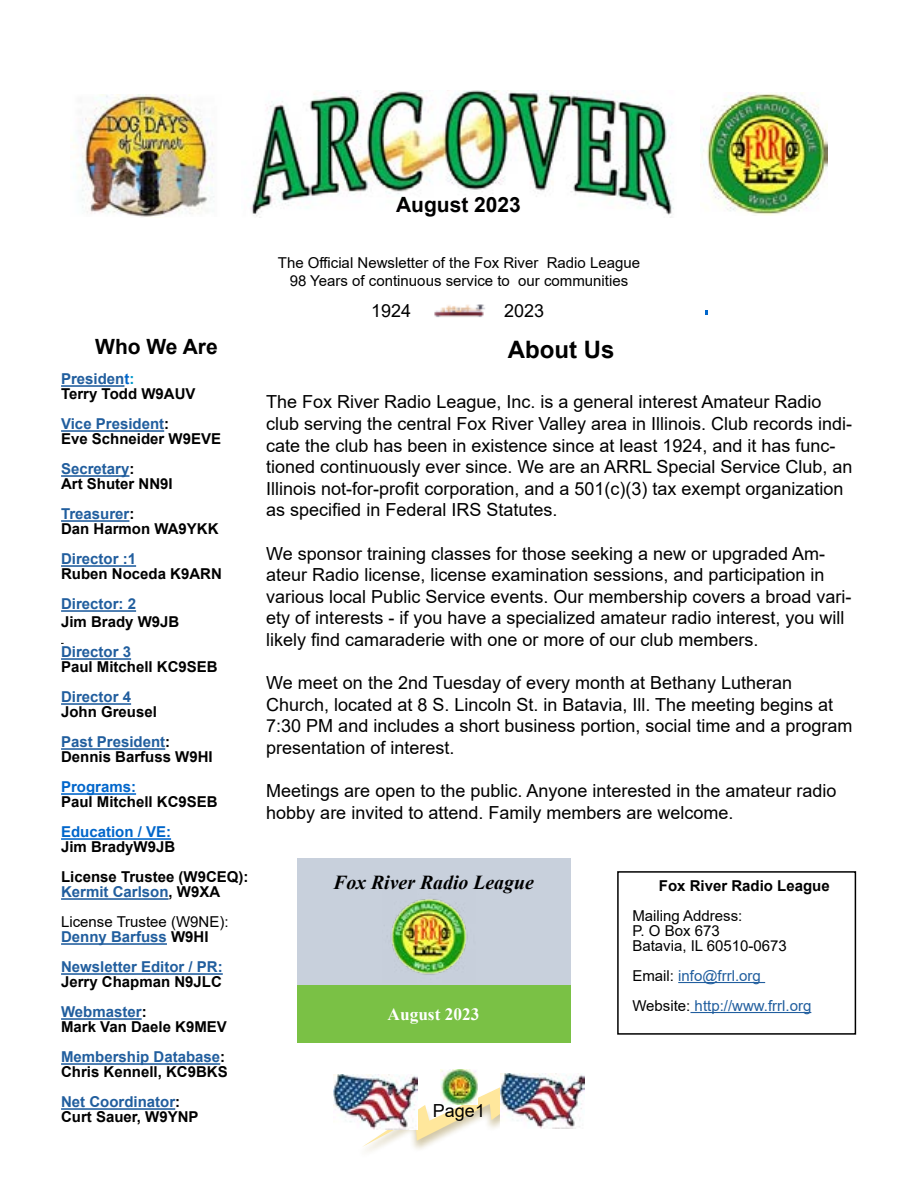
<style>
.page{position:relative;width:918px;height:1188px;background:#fff}
.page>*{position:absolute;margin:0;border:0;box-sizing:border-box;transform-origin:0 0}
.t1{font:700 24px "Arial";color:#000}
.t2{font:700 21px "Arial";color:#000}
.t3{font:italic 700 19.8px "Times New Roman";color:#000}
.t4{font:18px/21.6px "Arial";color:#000}
.t5{font:700 17.4px "Times New Roman";color:#fff}
.t6{font:700 15px/15px "Arial";color:#000}
.t7{font:15px/15px "Arial";color:#000}
.t8{font:700 15px/30px "Arial";color:#215e9e}
.t9{font:15px/30px "Arial";color:#215e9e}
.t10{font:700 15px "Arial";color:#0066cb}
.s1{color:#215e9e}
.s2{color:#0066cb}
.s3{color:#0099cb}
.s4{color:#000}
.s5{font-weight:700;color:#215e9e}
.s6{font-weight:700}
</style>
<div class="page">
<svg style="left:363px;top:1080px;width:137px;height:67px"></svg>
<img style="left:441px;top:1070px;width:36px;height:34px">
<img style="left:250px;top:90px;width:424px;height:128px">
<img style="left:700px;top:92px;width:128px;height:124px">
<img style="left:434px;top:304px;width:51px;height:13px">
<div style="left:617px;top:871px;width:239px;height:164px;border:2px solid #000"></div>
<hr style="left:678px;top:982px;width:87px;height:1px;background:#215e9e">
<hr style="left:690px;top:1012px;width:121px;height:1px;background:#215e9e">
<hr style="left:61px;top:385px;width:63px;height:2px;background:#215e9e">
<hr style="left:61px;top:430px;width:103px;height:2px;background:#215e9e">
<hr style="left:61px;top:475px;width:68px;height:2px;background:#215e9e">
<hr style="left:61px;top:520px;width:68px;height:2px;background:#215e9e">
<hr style="left:61px;top:565px;width:75px;height:2px;background:#215e9e">
<hr style="left:61px;top:610px;width:75px;height:2px;background:#215e9e">
<hr style="left:61px;top:658px;width:70px;height:2px;background:#215e9e">
<hr style="left:61px;top:703px;width:70px;height:2px;background:#215e9e">
<hr style="left:61px;top:748px;width:104px;height:2px;background:#215e9e">
<hr style="left:61px;top:793px;width:75px;height:2px;background:#0066cb">
<hr style="left:61px;top:838px;width:110px;height:2px;background:#0066cb">
<hr style="left:61px;top:898px;width:108px;height:2px;background:#215e9e">
<hr style="left:61px;top:943px;width:106px;height:2px;background:#215e9e">
<hr style="left:61px;top:973px;width:162px;height:2px;background:#215e9e">
<hr style="left:61px;top:1018px;width:81px;height:2px;background:#215e9e">
<hr style="left:61px;top:1063px;width:159px;height:2px;background:#215e9e">
<hr style="left:61px;top:1108px;width:114px;height:2px;background:#215e9e">
<div style="left:297px;top:858px;width:273px;height:127px;background:#c8d0dc"></div>
<div style="left:297px;top:985px;width:273px;height:57px;background:#7ac145"></div>
<img style="left:391px;top:899px;width:77px;height:76px">
<img style="left:333px;top:1074px;width:85px;height:56px">
<img style="left:500px;top:1073px;width:85px;height:56px">
<img style="left:70px;top:94px;width:144px;height:123px">
<p class="t2" style="left:95px;top:332px;width:124px">Who We Are</p>
<p class="t6" style="left:61px;top:372px;width:136px"><span class="s1">Presiden</span><span class="s2">t</span><span class="s3">:<br></span>Terry Todd W9AUV</p>
<p class="t6" style="left:61px;top:417px;width:162px"><span class="s1">Vice President</span>:<br>Eve Schneider W9EVE</p>
<p class="t6" style="left:61px;top:462px;width:113px"><span class="s1">Secretary</span>:<br>Art Shuter NN9I</p>
<p class="t6" style="left:61px;top:507px;width:159px"><span class="s1">Treasurer</span>:<br>Dan Harmon WA9YKK</p>
<p class="t8" style="left:61px;top:544px;width:77px">Director :1</p>
<p class="t6" style="left:61px;top:567px;width:162px">Ruben Noceda K9ARN</p>
<p class="t8" style="left:61px;top:589px;width:77px">Director: 2</p>
<p class="t6" style="left:61px;top:615px;width:120px">Jim Brady W9JB</p>
<p class="t8" style="left:61px;top:637px;width:72px">Director 3</p>
<p class="t6" style="left:61px;top:660px;width:158px">Paul Mitchell KC9SEB</p>
<p class="t8" style="left:61px;top:682px;width:72px">Director 4</p>
<p class="t8" style="left:61px;top:697px;width:111px"><span class="s4">John Greusel<br></span>Past President<span class="s4">:</span></p>
<p class="t6" style="left:61px;top:750px;width:153px">Dennis Barfuss W9HI</p>
<p class="t10" style="left:61px;top:777px;width:77px">Programs:</p>
<p class="t6" style="left:61px;top:795px;width:158px">Paul Mitchell KC9SEB</p>
<p class="t10" style="left:61px;top:822px;width:112px">Education / VE:</p>
<p class="t6" style="left:61px;top:832px;width:189px;line-height:30px">Jim BradyW9JB<br>License Trustee (W9CEQ):</p>
<p class="t7" style="left:61px;top:877px;width:169px;line-height:30px"><span class="s5">Kermit Carlson</span><span class="s6">, W9XA<br></span>License Trustee (W9NE):</p>
<p class="t8" style="left:61px;top:922px;width:163px">Denny Barfuss <span class="s4">W9HI<br></span>Newsletter Editor / PR:</p>
<p class="t6" style="left:61px;top:967px;width:162px;line-height:30px">Jerry Chapman N9JLC<br><span class="s1">Webmaster</span>:</p>
<p class="t6" style="left:61px;top:1012px;width:167px;line-height:30px">Mark Van Daele K9MEV<br><span class="s1">Membership Database</span>:</p>
<p class="t6" style="left:61px;top:1057px;width:168px;line-height:30px">Chris Kennell, KC9BKS<br><span class="s1">Net Coordinator</span>:</p>
<p class="t6" style="left:61px;top:1110px;width:139px">Curt Sauer, W9YNP</p>
<p class="t2" style="left:396px;top:190px;width:126px">August 2023</p>
<p class="t7" style="left:278px;top:254px;width:364px;line-height:18px;text-align:center">The Official Newsletter of the Fox River Radio League<br>98 Years of continuous service to our communities</p>
<p class="t4" style="left:371px;top:300px;width:42px">1924</p>
<p class="t4" style="left:504px;top:300px;width:42px">2023</p>
<h1 class="t1" style="left:508px;top:333px;width:108px">About Us</h1>
<p class="t4" style="left:266px;top:391px;width:588px">The Fox River Radio League, Inc. is a general interest Amateur Radio club serving the central Fox River Valley area in Illinois. Club records indi&shy;cate the club has been in existence since at least 1924, and it has func&shy;tioned continuously ever since. We are an ARRL Special Service Club, an Illinois not-for-profit corporation, and a 501(c)(3) tax exempt organization as specified in Federal IRS Statutes.</p>
<p class="t4" style="left:266px;top:542px;width:587px">We sponsor training classes for those seeking a new or upgraded Am&shy;ateur Radio license, license examination sessions, and participation in various local Public Service events. Our membership covers a broad vari&shy;ety of interests - if you have a specialized amateur radio interest, you will likely find camaraderie with one or more of our club members.</p>
<p class="t4" style="left:266px;top:672px;width:588px">We meet on the 2nd Tuesday of every month at Bethany Lutheran Church, located at 8 S. Lincoln St. in Batavia, Ill. The meeting begins at 7:30 PM and includes a short business portion, social time and a program presentation of interest.</p>
<p class="t4" style="left:266px;top:780px;width:572px">Meetings are open to the public. Anyone interested in the amateur radio hobby are invited to attend. Family members are welcome.</p>
<p class="t3" style="left:333px;top:868px;width:202px">Fox River Radio League</p>
<p class="t5" style="left:388px;top:1001px;width:93px">August 2023</p>
<p class="t4" style="left:433px;top:1100px;width:54px">Page1</p>
<p class="t6" style="left:659px;top:878px;width:172px">Fox River Radio League</p>
<p class="t7" style="left:632px;top:908px;width:156px">Mailing Address:<br>P. O Box 673<br>Batavia, IL 60510-0673</p>
<p class="t9" style="left:632px;top:961px;width:180px"><span class="s4">Email:</span> info@frrl.org<br><span class="s4">Website:</span> http://www.frrl.org</p>
</div>
